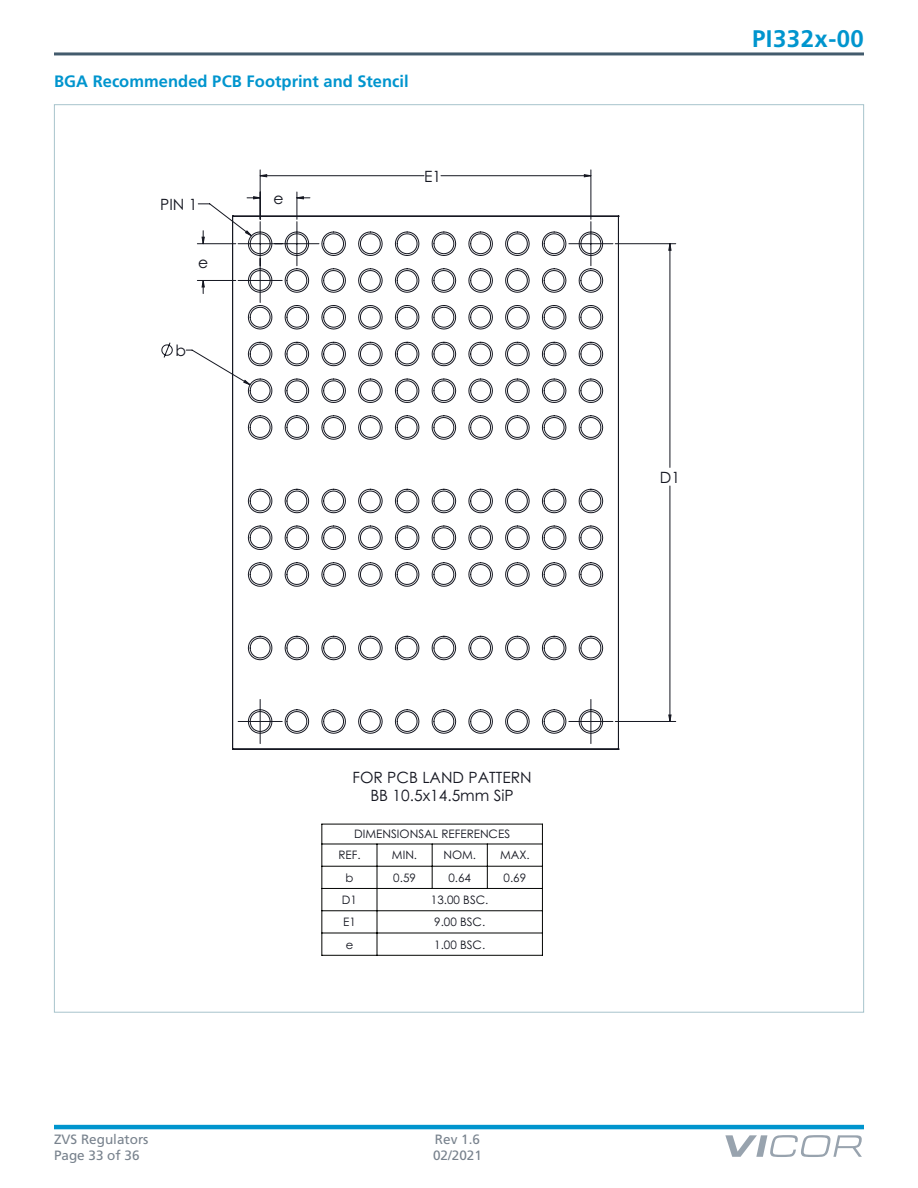
<style>
.page{position:relative;width:918px;height:1188px;background:#fff}
.page>*{position:absolute;margin:0;border:0;box-sizing:border-box;transform-origin:0 0}
.t1{font:700 24px "Frutiger LT Pro";letter-spacing:.02em;color:#0095ce}
.t2{font:700 16.5px "Frutiger LT Pro";letter-spacing:.005em;color:#0095ce}
.t3{font:15.6px/17.9px "Century Gothic";color:#151721;text-align:center}
.t4{font:13.5px "Frutiger LT Pro";color:#78828d}
.t5{font:11.7px/21px "Century Gothic";color:#151721}
</style>
<div class="page">
<hr style="left:54px;top:1125px;width:810px;height:4px;background:#0095ce">
<svg style="left:725px;top:1135px;width:137px;height:22px"></svg>
<hr style="left:54px;top:52px;width:810px;height:3px;background:#435b6d">
<svg style="left:162px;top:342px;width:11px;height:16px"></svg>
<hr style="left:322px;top:824px;width:1px;height:131px;background:#040503">
<hr style="left:322px;top:955px;width:220px;height:1px;background:#040503">
<hr style="left:542px;top:824px;width:1px;height:131px;background:#040503">
<hr style="left:322px;top:824px;width:220px;height:1px;background:#040503">
<hr style="left:377px;top:844px;width:1px;height:111px;background:#040503">
<hr style="left:432px;top:844px;width:1px;height:44px;background:#040503">
<hr style="left:487px;top:844px;width:1px;height:44px;background:#040503">
<hr style="left:322px;top:844px;width:220px;height:1px;background:#040503">
<hr style="left:322px;top:866px;width:220px;height:1px;background:#040503">
<hr style="left:322px;top:888px;width:220px;height:1px;background:#040503">
<hr style="left:322px;top:911px;width:220px;height:1px;background:#040503">
<hr style="left:322px;top:933px;width:220px;height:1px;background:#040503">
<svg style="left:202px;top:175px;width:469px;height:546px"></svg>
<svg style="left:232px;top:216px;width:387px;height:534px"></svg>
<svg style="left:246px;top:231px;width:25px;height:24px"></svg>
<h2 class="t2" style="left:54px;top:71px;width:356px">BGA Recommended PCB Footprint and Stencil</h2>
<h3 class="t3" style="left:160px;top:195px;width:39px">PIN 1</h3>
<h3 class="t3" style="left:198px;top:253px;width:12px">e</h3>
<h3 class="t3" style="left:176px;top:341px;width:12px">b</h3>
<h3 class="t3" style="left:274px;top:189px;width:12px">e</h3>
<h3 class="t3" style="left:424px;top:167px;width:18px">E1</h3>
<h3 class="t3" style="left:352px;top:768px;width:181px">FOR PCB LAND PATTERN<br>BB 10.5x14.5mm SiP</h3>
<p class="t5" style="left:338px;top:824px;width:173px;text-indent:16px">DIMENSIONSAL REFERENCES<br>REF.</p>
<p class="t5" style="left:392px;top:845px;width:27px">MIN.</p>
<p class="t5" style="left:443px;top:845px;width:34px">NOM.</p>
<p class="t5" style="left:500px;top:845px;width:31px">MAX.</p>
<p class="t5" style="left:345px;top:867px;width:9px">b</p>
<p class="t5" style="left:393px;top:867px;width:24px">0.59</p>
<p class="t5" style="left:448px;top:867px;width:24px">0.64</p>
<p class="t5" style="left:504px;top:867px;width:24px">0.69</p>
<p class="t5" style="left:342px;top:889px;width:17px">D1</p>
<p class="t5" style="left:431px;top:889px;width:59px">13.00 BSC.</p>
<p class="t5" style="left:343px;top:911px;width:14px">E1</p>
<p class="t5" style="left:434px;top:911px;width:53px">9.00 BSC.</p>
<p class="t5" style="left:346px;top:934px;width:9px">e</p>
<p class="t5" style="left:434px;top:934px;width:53px">1.00 BSC.</p>
<p class="t4" style="left:54px;top:1132px;width:96px">ZVS Regulators</p>
<p class="t4" style="left:435px;top:1132px;width:47px">Rev 1.6</p>
<p class="t4" style="left:54px;top:1148px;width:87px">Page 33 of 36</p>
<p class="t4" style="left:433px;top:1148px;width:50px">02/2021</p>
<h1 class="t1" style="left:752px;top:24px;width:113px">PI332x-00</h1>
<h3 class="t3" style="left:660px;top:468px;width:22px">D1</h3>
</div>
